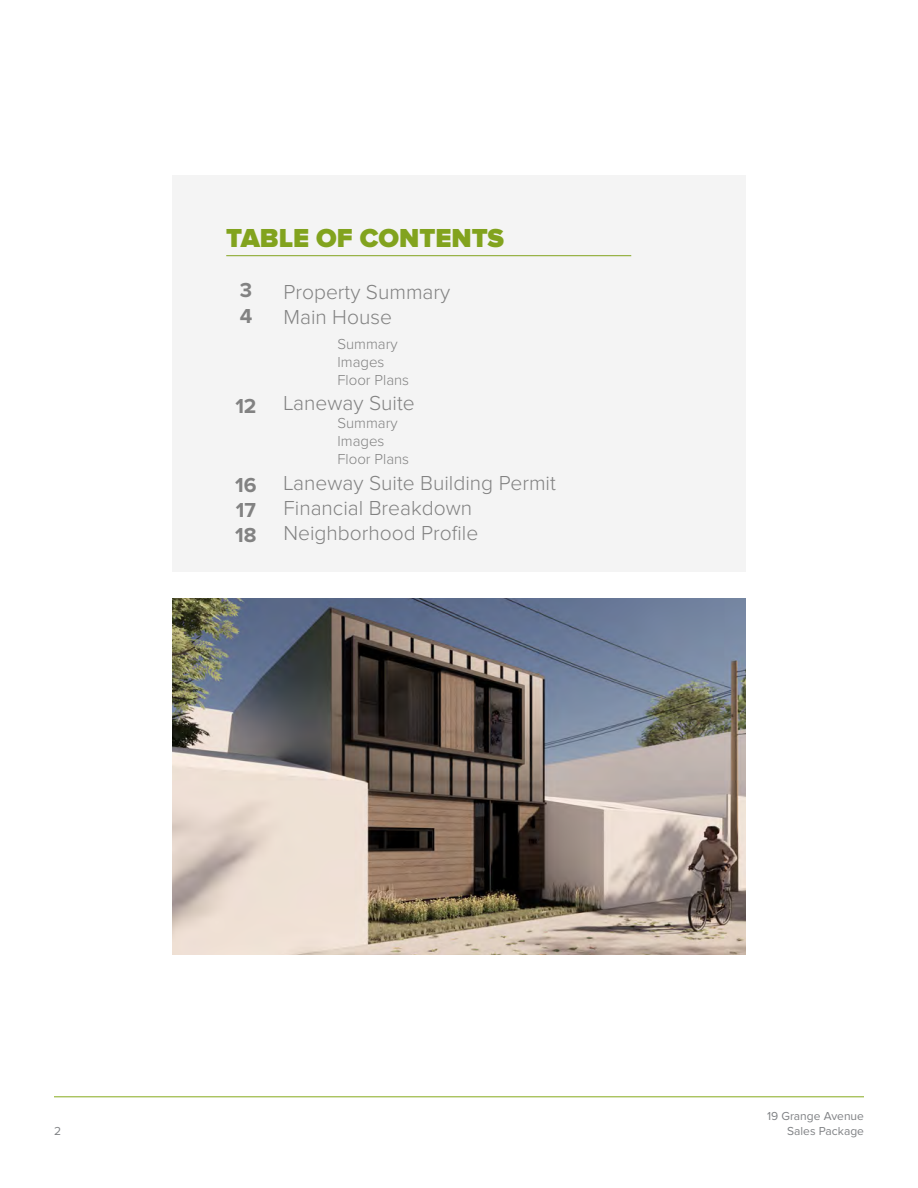
<style>
.page{position:relative;width:918px;height:1188px;background:#fff}
.page>*{position:absolute;margin:0;border:0;box-sizing:border-box;transform-origin:0 0}
.t1{font:900 27px "Proxima Nova";color:#87aa1e}
.Example_Sub_Heading{font:300 21px/25.2px "Proxima Nova";color:#828282}
.Example_Sub_Heading-2{font:700 21px "Proxima Nova";color:#828282}
.Example_Sub_Heading-3{font:300 15px "Proxima Nova";color:#828282}
.t2{font:12px/14.4px "Proxima Nova";color:#808285;text-align:right}
</style>
<div class="page">
<hr style="left:54px;top:1096px;width:810px;height:1px;background:#87aa1e">
<div style="left:172px;top:176px;width:574px;height:396px;background:#f4f4f4"></div>
<img style="left:172px;top:598px;width:574px;height:357px">
<p class="t1" style="left:226px;top:225px;width:279px">TABLE OF CONTENTS</p>
<p class="Example_Sub_Heading-2" style="left:240px;top:281px;width:14px">3</p>
<p class="Example_Sub_Heading-2" style="left:240px;top:306px;width:14px">4</p>
<p class="Example_Sub_Heading-2" style="left:235px;top:396px;width:23px">12</p>
<p class="Example_Sub_Heading-2" style="left:235px;top:475px;width:23px">16</p>
<p class="Example_Sub_Heading-2" style="left:236px;top:500px;width:22px">17</p>
<p class="Example_Sub_Heading-2" style="left:235px;top:526px;width:23px">18</p>
<p class="Example_Sub_Heading" style="left:284px;top:280px;width:168px">Property Summary</p>
<p class="Example_Sub_Heading" style="left:284px;top:305px;width:110px">Main House</p>
<p class="Example_Sub_Heading-3" style="left:338px;top:337px;width:62px">Summary</p>
<p class="Example_Sub_Heading-3" style="left:338px;top:355px;width:48px">Images</p>
<p class="Example_Sub_Heading-3" style="left:338px;top:373px;width:73px">Floor Plans</p>
<p class="Example_Sub_Heading" style="left:284px;top:392px;width:133px">Laneway Suite</p>
<p class="Example_Sub_Heading-3" style="left:338px;top:417px;width:62px">Summary</p>
<p class="Example_Sub_Heading-3" style="left:338px;top:435px;width:48px">Images</p>
<p class="Example_Sub_Heading-3" style="left:338px;top:453px;width:73px">Floor Plans</p>
<p class="Example_Sub_Heading" style="left:284px;top:471px;width:274px">Laneway Suite Building Permit</p>
<p class="Example_Sub_Heading" style="left:284px;top:496px;width:196px">Financial Breakdown<br>Neighborhood Profile</p>
<p class="t2" style="left:54px;top:1124px;width:9px">2</p>
<p class="t2" style="left:767px;top:1110px;width:98px">19 Grange Avenue<br>Sales Package</p>
</div>
